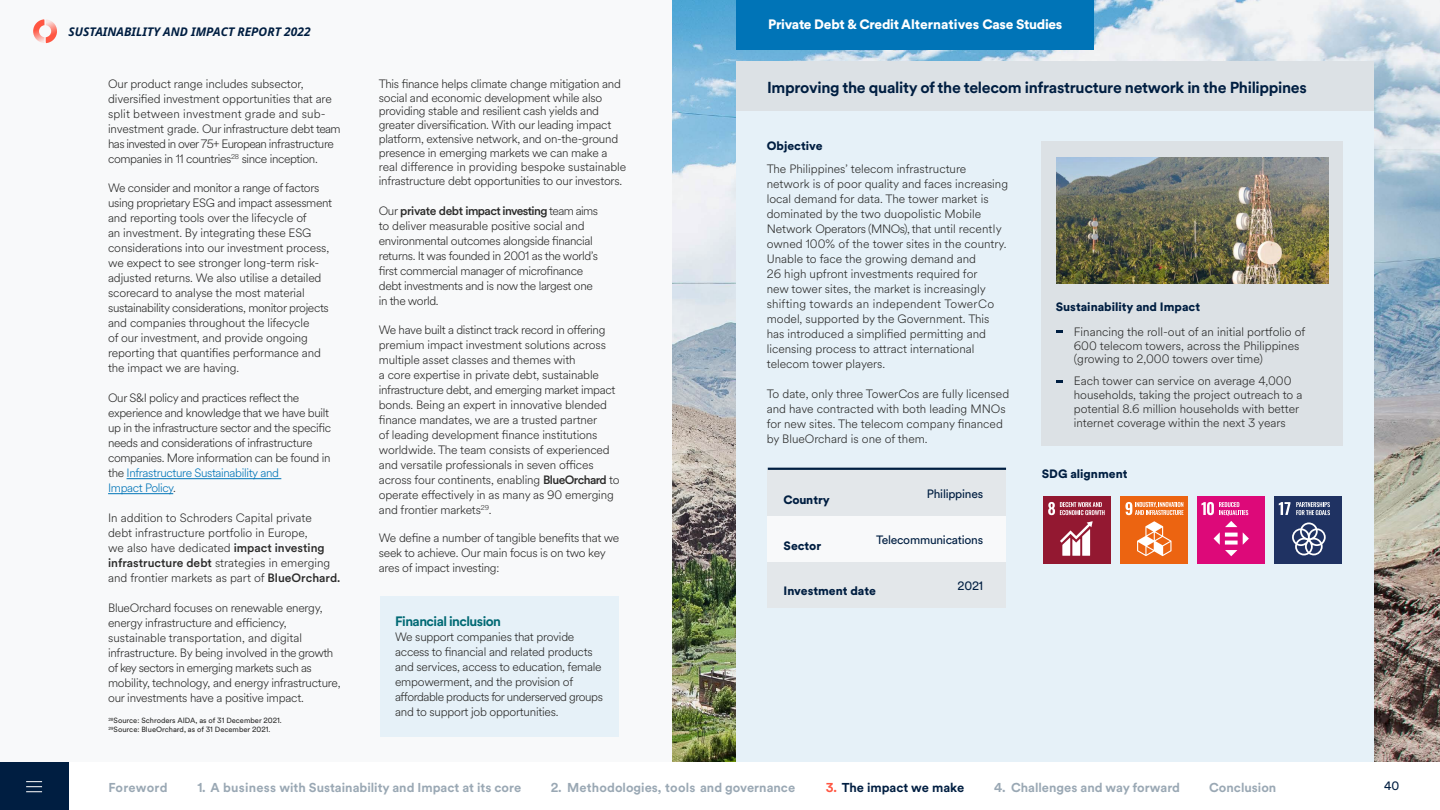
<style>
.page{position:relative;width:1440px;height:810px;background:#f8f9fa}
.page>*{position:absolute;margin:0;border:0;box-sizing:border-box;transform-origin:0 0}
.t1{font:700 15.75px "Schroders Circular";letter-spacing:-.02em;color:#001e41}
.t2{font:900 13.5px "Schroders Circular";letter-spacing:-.02em;color:#fff}
.t3{font:700 13.5px "Schroders Circular";letter-spacing:-.04em;color:#006974}
.t4{font:700 12.75px "Schroders Circular";color:#9aa8b4}
.t5{font:700 12.75px "Schroders Circular";color:#001e41}
.t6{font:300 12px/15px "Schroders Circular";letter-spacing:-.01em;color:#2b2b2a}
.t7{font:300 12px/15px "Schroders Circular";letter-spacing:-.03em;color:#2b2b2a}
.t8{font:900 12px "Schroders Circular";color:#001e41}
.t9{font:12px "Schroders Circular";letter-spacing:-.02em;color:#001e41}
.t10{font:italic 700 12px "Noto Sans";color:#001e41}
.t11{font:7.5px/9px "Schroders Circular";color:#2b2b2a}
.s1{color:#0074b7}
.s2{font-weight:500}
.s3{color:#ff5642}
</style>
<div class="page">
<img style="left:672px;top:0;width:768px;height:762px">
<div style="left:736px;top:111px;width:638px;height:680px;background:#e6f1f8"></div>
<div style="left:736px;top:61px;width:638px;height:50px;background:#dce1e5"></div>
<div style="left:736px;top:0;width:358px;height:50px;background:#0074b7"></div>
<div style="left:768px;top:513px;width:238px;height:95px;background:#f8f9fa"></div>
<div style="left:768px;top:562px;width:238px;height:45px;background:#e3e7ea"></div>
<div style="left:768px;top:470px;width:238px;height:45px;background:#e3e7ea"></div>
<hr style="left:768px;top:468px;width:238px;height:2px;background:#001e41">
<div style="left:1041px;top:142px;width:302px;height:304px;background:#dce1e5"></div>
<img style="left:1056px;top:157px;width:272px;height:126px">
<svg style="left:1056px;top:330px;width:7px;height:3px"></svg>
<svg style="left:1056px;top:380px;width:7px;height:2px"></svg>
<hr style="left:127px;top:478px;width:154px;height:1px;background:#0074b7">
<hr style="left:108px;top:493px;width:65px;height:1px;background:#0074b7">
<div style="left:380px;top:597px;width:239px;height:140px;background:#e6f1f8"></div>
<div style="left:1275px;top:496px;width:67px;height:68px;background:#1f3262"></div>
<svg style="left:1279px;top:502px;width:11px;height:13px"></svg>
<svg style="left:1296px;top:502px;width:34px;height:13px"></svg>
<svg style="left:1292px;top:522px;width:34px;height:33px"></svg>
<div style="left:1043px;top:496px;width:67px;height:68px;background:#931831"></div>
<svg style="left:1048px;top:502px;width:57px;height:13px"></svg>
<svg style="left:1060px;top:521px;width:33px;height:35px"></svg>
<div style="left:1197px;top:496px;width:68px;height:68px;background:#dd0979"></div>
<svg style="left:1201px;top:502px;width:48px;height:54px"></svg>
<div style="left:1120px;top:496px;width:68px;height:68px;background:#ec6411"></div>
<svg style="left:1125px;top:502px;width:59px;height:13px"></svg>
<svg style="left:1137px;top:521px;width:35px;height:35px"></svg>
<div style="left:68px;top:763px;width:1372px;height:47px;background:#fff"></div>
<svg style="left:33px;top:19px;width:24px;height:24px"></svg>
<div style="left:0;top:763px;width:68px;height:47px;background:#001e41"></div>
<svg style="left:26px;top:781px;width:16px;height:11px"></svg>
<p class="t10" style="left:68px;top:23px;width:244px">SUSTAINABILITY AND IMPACT REPORT 2022</p>
<p class="t6" style="left:108px;top:76px;width:234px">Our product range includes subsector, diversified investment opportunities that are split between investment grade and sub&shy;investment grade. Our infrastructure debt team has invested in over 75+ European infrastructure companies in 11 countries<sup>28</sup> since inception.</p>
<p class="t6" style="left:108px;top:180px;width:226px">We consider and monitor a range of factors using proprietary ESG and impact assessment and reporting tools over the lifecycle of<br>an investment. By integrating these ESG considerations into our investment process, we expect to see stronger long-term risk&shy;adjusted returns. We also utilise a detailed scorecard to analyse the most material sustainability considerations, monitor projects and companies throughout the lifecycle<br>of our investment, and provide ongoing reporting that quantifies performance and the impact we are having.</p>
<p class="t7" style="left:108px;top:390px;width:224px">Our S&amp;I policy and practices reflect the experience and knowledge that we have built up in the infrastructure sector and the specific needs and considerations of infrastructure companies. More information can be found in the <span class="s1">Infrastructure Sustainability and<br>Impact Policy</span>.</p>
<p class="t6" style="left:108px;top:510px;width:234px">In addition to Schroders Capital private<br>debt infrastructure portfolio in Europe,<br>we also have dedicated <span class="s2">impact investing infrastructure debt</span> strategies in emerging and frontier markets as part of <span class="s2">BlueOrchard.</span></p>
<p class="t6" style="left:108px;top:600px;width:234px">BlueOrchard focuses on renewable energy, energy infrastructure and efficiency, sustainable transportation, and digital infrastructure. By being involved in the growth of key sectors in emerging markets such as mobility, technology, and energy infrastructure, our investments have a positive impact.</p>
<p class="t11" style="left:108px;top:716px;width:175px"><sup>28</sup>Source: Schroders AIDA, as of 31 December 2021.<br><sup>29</sup>Source: BlueOrchard, as of 31 December 2021.</p>
<p class="t6" style="left:379px;top:76px;width:249px;line-height:13.9px">This finance helps climate change mitigation and social and economic development while also providing stable and resilient cash yields and greater diversification. With our leading impact platform, extensive network, and on-the-ground presence in emerging markets we can make a real difference in providing bespoke sustainable infrastructure debt opportunities to our investors.</p>
<p class="t7" style="left:379px;top:202px;width:221px">Our <span class="s2">private debt impact investing</span> team aims to deliver measurable positive social and environmental outcomes alongside financial returns. It was founded in 2001 as the world’s first commercial manager of microfinance debt investments and is now the largest one in the world.</p>
<p class="t6" style="left:379px;top:322px;width:242px">We have built a distinct track record in offering premium impact investment solutions across multiple asset classes and themes with<br>a core expertise in private debt, sustainable infrastructure debt, and emerging market impact bonds. Being an expert in innovative blended finance mandates, we are a trusted partner<br>of leading development finance institutions worldwide. The team consists of experienced and versatile professionals in seven offices across four continents, enabling <span class="s2">BlueOrchard</span> to operate effectively in as many as 90 emerging and frontier markets<sup>29</sup>.</p>
<p class="t6" style="left:379px;top:530px;width:242px">We define a number of tangible benefits that we seek to achieve. Our main focus is on two key ares of impact investing:</p>
<p class="t3" style="left:395px;top:612px;width:107px">Financial inclusion</p>
<p class="t6" style="left:395px;top:629px;width:209px">We support companies that provide access to financial and related products and services, access to education, female empowerment, and the provision of affordable products for underserved groups and to support job opportunities.</p>
<p class="t2" style="left:768px;top:15px;width:296px">Private Debt &amp; Credit Alternatives Case Studies</p>
<h1 class="t1" style="left:767px;top:76px;width:541px">Improving the quality of the telecom infrastructure network in the Philippines</h1>
<p class="t8" style="left:767px;top:138px;width:57px">Objective</p>
<p class="t6" style="left:767px;top:161px;width:243px">The Philippines’ telecom infrastructure network is of poor quality and faces increasing local demand for data. The tower market is dominated by the two duopolistic Mobile Network Operators (MNOs), that until recently owned 100% of the tower sites in the country.<br>Unable to face the growing demand and<br>26 high upfront investments required for<br>new tower sites, the market is increasingly shifting towards an independent TowerCo model, supported by the Government. This has introduced a simplified permitting and licensing process to attract international telecom tower players.</p>
<p class="t6" style="left:767px;top:386px;width:244px">To date, only three TowerCos are fully licensed and have contracted with both leading MNOs for new sites. The telecom company financed by BlueOrchard is one of them.</p>
<p class="t9" style="left:927px;top:486px;width:58px">Philippines</p>
<p class="t8" style="left:784px;top:492px;width:48px">Country</p>
<p class="t8" style="left:784px;top:538px;width:39px">Sector</p>
<p class="t8" style="left:784px;top:583px;width:94px">Investment date</p>
<p class="t9" style="left:876px;top:532px;width:109px">Telecommunications</p>
<p class="t9" style="left:958px;top:578px;width:27px">2021</p>
<p class="t8" style="left:1056px;top:299px;width:146px">Sustainability and Impact</p>
<p class="t6" style="left:1074px;top:324px;width:233px;line-height:13.9px">Financing the roll-out of an initial portfolio of<br>600 telecom towers, across the Philippines (growing to 2,000 towers over time)</p>
<p class="t6" style="left:1074px;top:374px;width:230px;line-height:13.9px">Each tower can service on average 4,000 households, taking the project outreach to a potential 8.6 million households with better internet coverage within the next 3 years</p>
<p class="t8" style="left:1042px;top:466px;width:87px">SDG alignment</p>
<p class="t4" style="left:108px;top:779px;width:61px">Foreword</p>
<p class="t4" style="left:197px;top:779px;width:325px">1. A business with Sustainability and Impact at its core</p>
<p class="t4" style="left:551px;top:779px;width:246px">2. Methodologies, tools and governance</p>
<p class="t5" style="left:826px;top:779px;width:140px"><span class="s3">3.</span> The impact we make</p>
<p class="t4" style="left:994px;top:779px;width:187px">4. Challenges and way forward</p>
<p class="t4" style="left:1209px;top:779px;width:69px">Conclusion</p>
<p class="t9" style="left:1384px;top:778px;width:17px">40</p>
</div>
